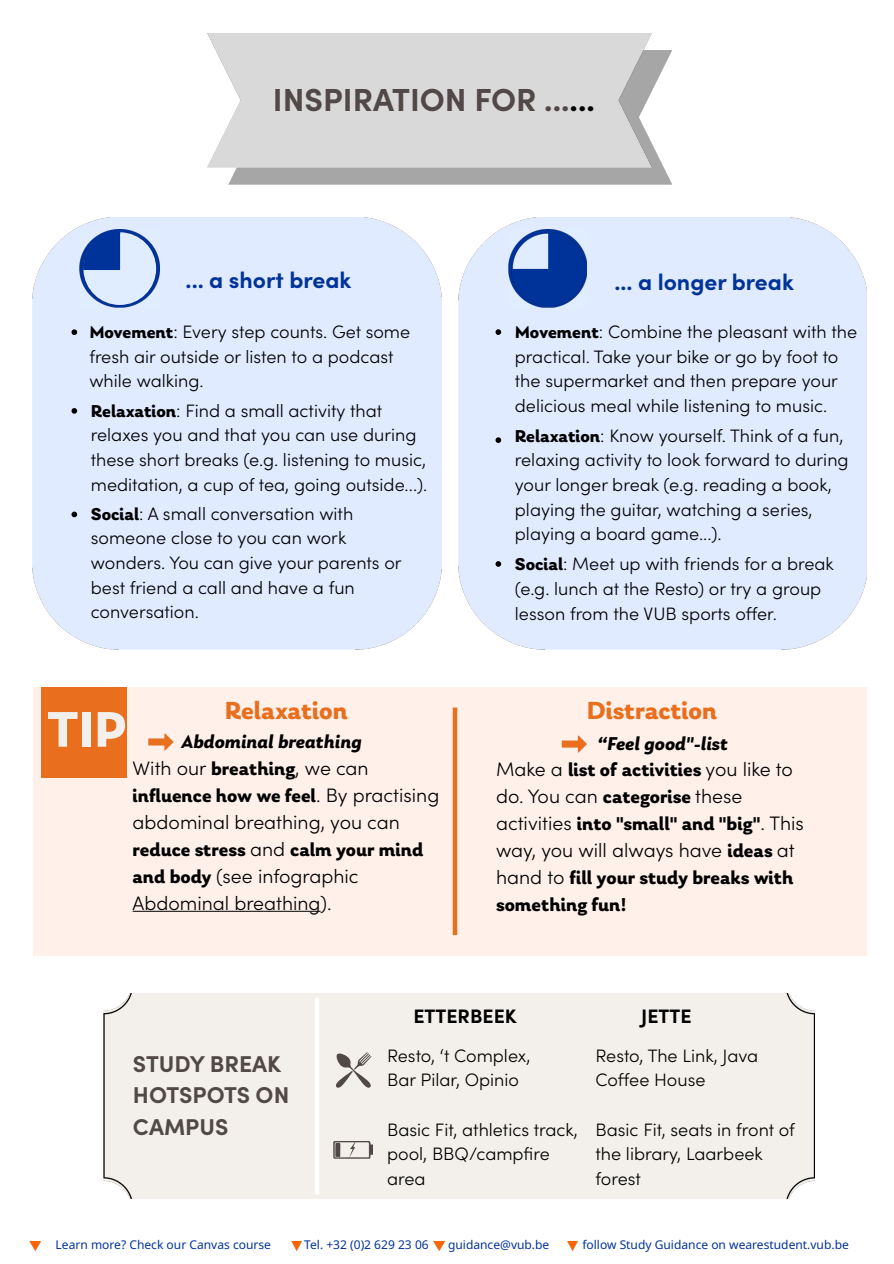
<style>
.page{position:relative;width:894px;height:1264px;background:#fff}
.page>*{position:absolute;margin:0;border:0;box-sizing:border-box;transform-origin:0 0}
.t1{font:700 52.5px "Laca";color:#f2efec}
.t2{font:700 31.95px "Sofia Pro";color:#514848}
.t3{font:700 25.95px "Laca";color:#e96e1e}
.t4{font:700 22.95px "Sofia Pro";color:#00339a}
.t5{font:700 22.95px/31.5px "Sofia Pro";color:#514848}
.t6{font:700 19.5px/26.2px "Laca";color:#000}
.t7{font:300 19.5px/27px "Sofia Pro";color:#000}
.t8{font:italic 700 19.5px "Laca";color:#000}
.t9{font:700 19.5px "Sofia Pro";color:#000}
.t10{font:300 18px/24.6px "Sofia Pro";color:#000}
.t11{font:12px "Noto Sans";color:#00339a}
.s1{color:#000}
.s2{font-family:"Laca";font-weight:700}
.s3{font-family:"Sofia Pro";font-weight:300}
.s4{font-style:italic}
</style>
<div class="page">
<div style="left:103px;top:993px;width:711px;height:205px;background:#f3f0eb"></div>
<img style="left:228px;top:50px;width:443px;height:134px">
<img style="left:207px;top:34px;width:444px;height:134px">
<div style="left:33px;top:217px;width:408px;height:432px;background:#e0ebff"></div>
<img style="left:79px;top:230px;width:81px;height:77px">
<svg style="left:83px;top:232px;width:73px;height:73px;background:#9ab2df"></svg>
<svg style="left:71px;top:329px;width:6px;height:6px"></svg>
<svg style="left:71px;top:408px;width:6px;height:6px"></svg>
<svg style="left:71px;top:511px;width:6px;height:6px"></svg>
<div style="left:458px;top:217px;width:408px;height:432px;background:#e0ebff"></div>
<svg style="left:509px;top:230px;width:78px;height:78px"></svg>
<img style="left:508px;top:230px;width:78px;height:77px">
<img style="left:511px;top:232px;width:73px;height:73px">
<svg style="left:495px;top:329px;width:6px;height:6px"></svg>
<svg style="left:495px;top:437px;width:6px;height:6px"></svg>
<svg style="left:495px;top:561px;width:6px;height:6px"></svg>
<div style="left:33px;top:687px;width:833px;height:268px;background:#fff1e9"></div>
<div style="left:41px;top:687px;width:86px;height:91px;background:#e96e1e"></div>
<hr style="left:133px;top:910px;width:187px;height:1px;background:#000">
<div style="left:452px;top:707px;width:5px;height:228px;background:#e96e1e"></div>
<div style="left:314px;top:997px;width:5px;height:197px;background:#fff"></div>
<svg style="left:333px;top:1052px;width:40px;height:38px;background:#c8c3c0"></svg>
<img style="left:334px;top:1141px;width:38px;height:17px">
<svg style="left:348px;top:1140px;width:8px;height:18px"></svg>
<svg style="left:30px;top:1241px;width:11px;height:9px"></svg>
<svg style="left:291px;top:1241px;width:11px;height:9px"></svg>
<svg style="left:433px;top:1241px;width:11px;height:9px"></svg>
<svg style="left:567px;top:1241px;width:10px;height:9px"></svg>
<svg style="left:148px;top:733px;width:25px;height:17px"></svg>
<svg style="left:561px;top:735px;width:25px;height:17px"></svg>
<h2 class="t2" style="left:273px;top:75px;width:323px">INSPIRATION FOR ...<span class="s1">...</span></h2>
<p class="t4" style="left:185px;top:262px;width:167px">... a short break</p>
<p class="t4" style="left:614px;top:264px;width:181px">... a longer break</p>
<p class="t10" style="left:89px;top:318px;width:322px"><span class="s2">Movement</span>: Every step counts. Get some fresh air outside or listen to a podcast while walking.</p>
<p class="t10" style="left:91px;top:397px;width:338px"><span class="s2">Relaxation</span>: Find a small activity that relaxes you and that you can use during these short breaks (e.g. listening to music, meditation, a cup of tea, going outside...).</p>
<p class="t10" style="left:91px;top:500px;width:312px"><span class="s2">Social</span>: A small conversation with someone close to you can work wonders. You can give your parents or best friend a call and have a fun conversation.</p>
<h3 class="t3" style="left:225px;top:695px;width:124px">Relaxation</h3>
<p class="t8" style="left:181px;top:729px;width:182px">Abdominal breathing</p>
<p class="t7" style="left:133px;top:753px;width:237px">With our <span class="s2">breathing</span>, we can</p>
<p class="t6" style="left:133px;top:782px;width:308px">influence how we feel<span class="s3">. By practising</span></p>
<p class="t7" style="left:133px;top:807px;width:269px">abdominal breathing, you can</p>
<p class="t6" style="left:133px;top:836px;width:292px">reduce stress <span class="s3">and</span> calm your mind</p>
<p class="t7" style="left:133px;top:861px;width:227px"><span class="s2">and body</span> (see infographic<br>Abdominal breathing).</p>
<h1 class="t1" style="left:47px;top:698px;width:81px">TIP</h1>
<p class="t10" style="left:514px;top:318px;width:344px"><span class="s2">Movement</span>: Combine the pleasant with the practical. Take your bike or go by foot to the supermarket and then prepare your delicious meal while listening to music.</p>
<p class="t10" style="left:514px;top:422px;width:335px"><span class="s2">Relaxation</span>: Know yourself. Think of a fun, relaxing activity to look forward to during your longer break (e.g. reading a book, playing the guitar, watching a series, playing a board game...).</p>
<p class="t10" style="left:514px;top:550px;width:320px"><span class="s2">Social</span>: Meet up with friends for a break (e.g. lunch at the Resto) or try a group lesson from the VUB sports offer.</p>
<h3 class="t3" style="left:586px;top:695px;width:132px">Distraction</h3>
<p class="t6" style="left:496px;top:730px;width:298px;text-indent:101px"><span class="s4">“Feel good"-list<br></span><span class="s3">Make a</span> list of activities <span class="s3">you like to</span></p>
<p class="t7" style="left:496px;top:781px;width:248px">do. You can <span class="s2">categorise</span> these</p>
<p class="t6" style="left:496px;top:810px;width:309px"><span class="s3">activities</span> into "small" and "big"<span class="s3">. This</span></p>
<p class="t7" style="left:496px;top:835px;width:300px">way, you will always have <span class="s2">ideas</span> at</p>
<p class="t6" style="left:496px;top:863px;width:299px;line-height:27px"><span class="s3">hand to</span> fill your study breaks with something fun!</p>
<p class="t9" style="left:413px;top:1000px;width:105px">ETTERBEEK</p>
<p class="t9" style="left:641px;top:1000px;width:52px">JETTE</p>
<p class="t10" style="left:595px;top:1041px;width:164px">Resto, The Link, Java<br>Coffee House</p>
<p class="t10" style="left:595px;top:1115px;width:201px">Basic Fit, seats in front of the library, Laarbeek forest</p>
<p class="t5" style="left:133px;top:1046px;width:158px">STUDY BREAK<br>HOTSPOTS ON<br>CAMPUS</p>
<p class="t10" style="left:387px;top:1041px;width:145px">Resto, ‘t Complex,<br>Bar Pilar, Opinio</p>
<p class="t10" style="left:387px;top:1115px;width:192px">Basic Fit, athletics track, pool, BBQ/campfire area</p>
<p class="t11" style="left:56px;top:1235px;width:217px">Learn more? Check our Canvas course</p>
<p class="t11" style="left:304px;top:1235px;width:126px">Tel. +32 (0)2 629 23 06</p>
<p class="t11" style="left:448px;top:1235px;width:103px">guidance@vub.be</p>
<p class="t11" style="left:582px;top:1235px;width:268px">follow Study Guidance on wearestudent.vub.be</p>
</div>
